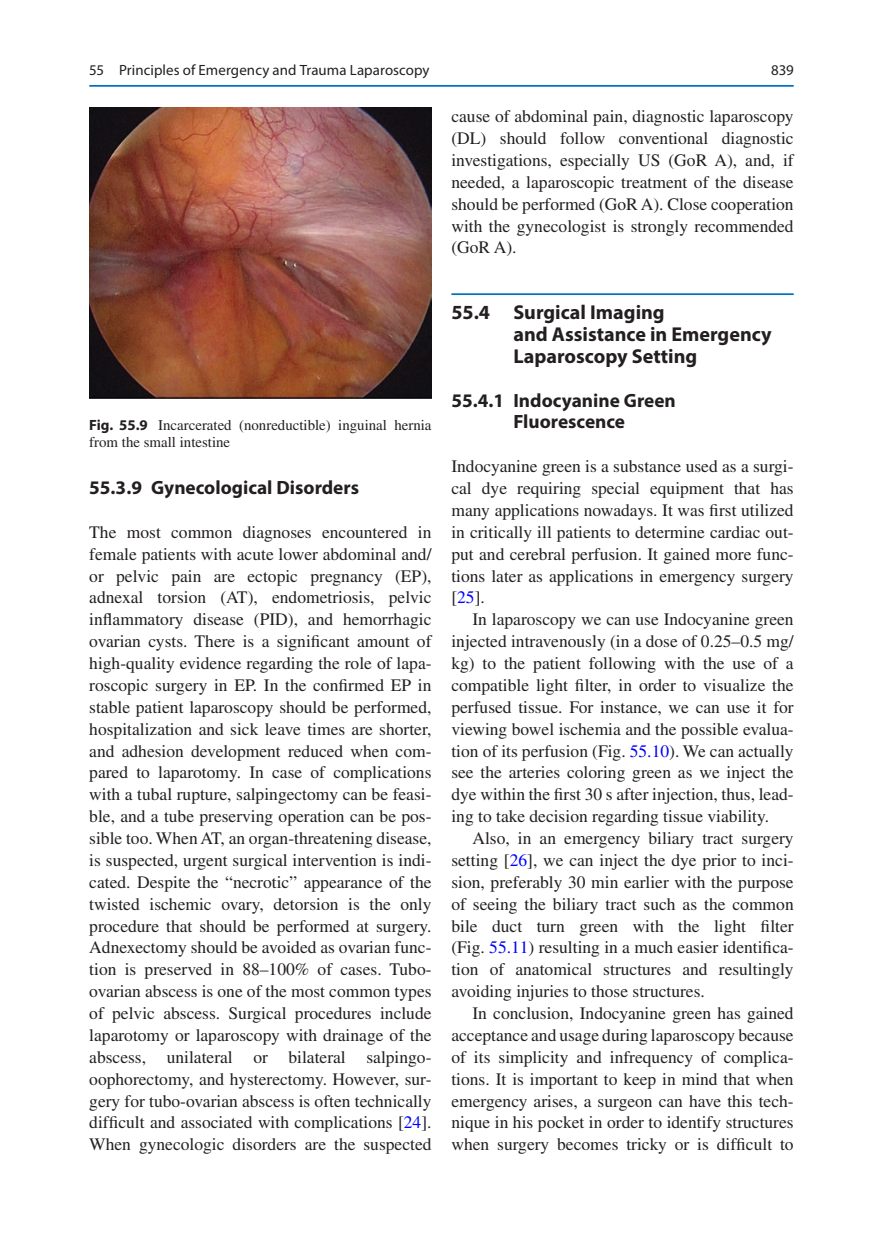
<style>
.page{position:relative;width:883px;height:1260px;background:#fff}
.page>*{position:absolute;margin:0;border:0;box-sizing:border-box;transform-origin:0 0}
._1_hd{font:700 20.12px/21.9px "Myriad Pro";color:#231f20}
._1_hd_2_hd{font:700 19.25px/21.9px "Myriad Pro";color:#231f20;text-align:center}
._2_hd{font:700 19.25px "Myriad Pro";color:#231f20}
.Text_flush{font:17.5px/21.9px "Times LT Std";color:#231f20;text-align:justify}
.Text{font:17.5px/21.9px "Times LT Std";color:#231f20;text-align:justify}
.t1{font:14.88px/17.5px "Times LT Std";color:#231f20}
.t2{font:14.88px "Myriad Pro";letter-spacing:.005em;color:#231f20}
.s1{font-family:"Myriad Pro";font-weight:700}
.s2{color:#00f}
</style>
<div class="page">
<img style="left:90px;top:107px;width:341px;height:292px">
<hr style="left:451px;top:293px;width:343px;height:2px;background:#0073bc">
<hr style="left:89px;top:85px;width:705px;height:2px;background:#0073bc">
<p class="t2" style="left:89px;top:61px;width:342px">55 Principles of Emergency and Trauma Laparoscopy</p>
<p class="t2" style="left:771px;top:61px;width:24px">839</p>
<p class="Text_flush" style="left:451px;top:105px;width:344px">cause of abdominal pain, diagnostic laparoscopy (DL) should follow conventional diagnostic investigations, especially US (GoR A), and, if needed, a laparoscopic treatment of the disease should be performed (GoR A). Close cooperation with the gynecologist is strongly recommended (GoR A).</p>
<p class="t1" style="left:89px;top:416px;width:344px"><span class="s1">Fig. 55.9</span> Incarcerated (nonreductible) inguinal hernia from the small intestine</p>
<h3 class="_2_hd" style="left:89px;top:475px;width:271px">55.3.9 Gynecological Disorders</h3>
<p class="Text_flush" style="left:89px;top:521px;width:344px">The most common diagnoses encountered in female patients with acute lower abdominal and/ or pelvic pain are ectopic pregnancy (EP), adnexal torsion (AT), endometriosis, pelvic inflammatory disease (PID), and hemorrhagic ovarian cysts. There is a significant amount of high-quality evidence regarding the role of lapa&shy;roscopic surgery in EP. In the confirmed EP in stable patient laparoscopy should be performed, hospitalization and sick leave times are shorter, and adhesion development reduced when com&shy;pared to laparotomy. In case of complications with a tubal rupture, salpingectomy can be feasi&shy;ble, and a tube preserving operation can be pos&shy;sible too. When AT, an organ-threatening disease, is suspected, urgent surgical intervention is indi&shy;cated. Despite the “necrotic” appearance of the twisted ischemic ovary, detorsion is the only procedure that should be performed at surgery.<br>Adnexectomy should be avoided as ovarian func&shy;tion is preserved in 88–100% of cases. Tubo&shy;ovarian abscess is one of the most common types of pelvic abscess. Surgical procedures include laparotomy or laparoscopy with drainage of the abscess, unilateral or bilateral salpingo&shy;oophorectomy, and hysterectomy. However, sur&shy;gery for tubo-ovarian abscess is often technically difficult and associated with complications [<span class="s2">24</span>].<br>When gynecologic disorders are the suspected</p>
<h2 class="_1_hd" style="left:513px;top:301px;width:260px;text-indent:-62px">55.4 Surgical Imaging<br>and Assistance in Emergency<br>Laparoscopy Setting</h2>
<h3 class="_1_hd_2_hd" style="left:451px;top:389px;width:226px">55.4.1 Indocyanine Green<br>Fluorescence</h3>
<p class="Text_flush" style="left:451px;top:455px;width:344px">Indocyanine green is a substance used as a surgi&shy;cal dye requiring special equipment that has many applications nowadays. It was first utilized in critically ill patients to determine cardiac out&shy;put and cerebral perfusion. It gained more func&shy;tions later as applications in emergency surgery [<span class="s2">25</span>].</p>
<p class="Text" style="left:451px;top:608px;width:344px;text-indent:21px">In laparoscopy we can use Indocyanine green injected intravenously (in a dose of 0.25–0.5 mg/ kg) to the patient following with the use of a compatible light filter, in order to visualize the perfused tissue. For instance, we can use it for viewing bowel ischemia and the possible evalua&shy;tion of its perfusion (Fig. <span class="s2">55.10</span>). We can actually see the arteries coloring green as we inject the dye within the first 30 s after injection, thus, lead&shy;ing to take decision regarding tissue viability.</p>
<p class="Text" style="left:451px;top:827px;width:344px;text-indent:21px">Also, in an emergency biliary tract surgery setting [<span class="s2">26</span>], we can inject the dye prior to inci&shy;sion, preferably 30 min earlier with the purpose of seeing the biliary tract such as the common bile duct turn green with the light filter (Fig. <span class="s2">55.11</span>) resulting in a much easier identifica&shy;tion of anatomical structures and resultingly avoiding injuries to those structures.</p>
<p class="Text" style="left:451px;top:1002px;width:344px;text-indent:21px">In conclusion, Indocyanine green has gained acceptance and usage during laparoscopy because of its simplicity and infrequency of complica&shy;tions. It is important to keep in mind that when emergency arises, a surgeon can have this tech&shy;nique in his pocket in order to identify structures when surgery becomes tricky or is difficult to</p>
</div>
